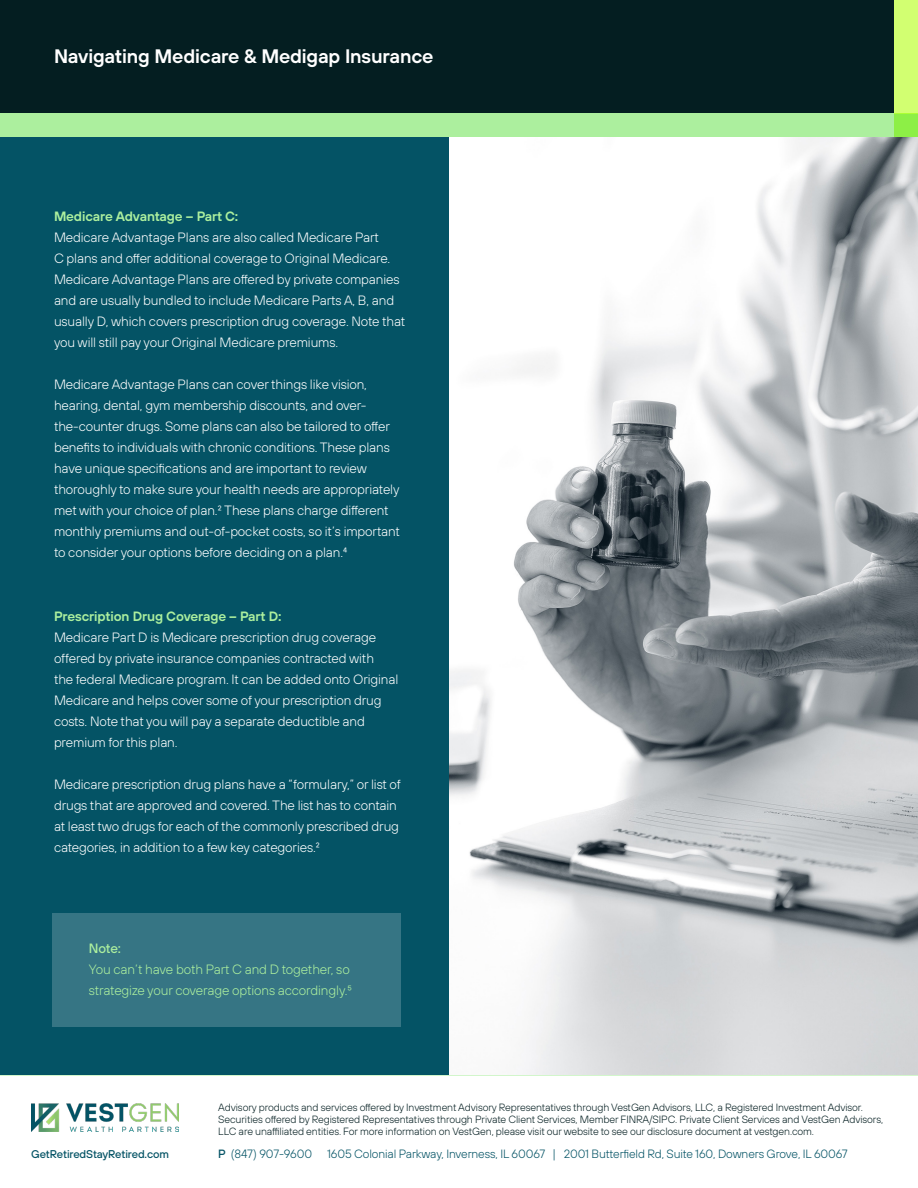
<style>
.page{position:relative;width:918px;height:1188px;background:#fff}
.page>*{position:absolute;margin:0;border:0;box-sizing:border-box;transform-origin:0 0}
.t1{font:19.5px "TT Hoves Pro Dm Bd";letter-spacing:-.01em;color:#fff}
.Body_VestGen{font:300 13.5px/21px "TT Hoves Pro";letter-spacing:-.01em;color:#fff}
.Body_VestGen-2{font:300 13.5px/21px "TT Hoves Pro";letter-spacing:-.01em;color:#acef9e}
.Body_VestGen-3{font:13.5px "TT Hoves Pro Dm Bd";letter-spacing:-.01em;color:#acef9e}
.Body_Medium_-_Left{font:500 13.5px "TT Hoves Pro";color:#acef9e}
.t2{font:300 12px "TT Hoves Pro";letter-spacing:-.01em;color:#045365}
.t3{font:500 11.25px "TT Hoves Pro";letter-spacing:-.01em;color:#045365}
.t4{font:300 10.5px/12px "TT Hoves Pro";letter-spacing:-.01em;color:#041e21}
.s1{font-weight:500}
</style>
<div class="page">
<div style="left:0;top:0;width:918px;height:136px;background:#041e21"></div>
<div style="left:0;top:113px;width:918px;height:24px;background:#acef9e"></div>
<div style="left:894px;top:0;width:24px;height:114px;background:#d2ff71"></div>
<div style="left:894px;top:113px;width:24px;height:24px;background:#8def46"></div>
<img style="left:31px;top:1103px;width:147px;height:28px">
<hr style="left:0;top:1075px;width:918px;height:1px;background:#acef9e">
<img style="left:448px;top:137px;width:470px;height:937px">
<div style="left:0;top:137px;width:448px;height:937px;background:#045365"></div>
<div style="left:52px;top:914px;width:349px;height:114px;background:#367584"></div>
<h1 class="t1" style="left:54px;top:42px;width:381px">Navigating Medicare &amp; Medigap Insurance</h1>
<p class="Body_VestGen-3" style="left:54px;top:206px;width:186px">Medicare Advantage – Part C:</p>
<p class="Body_VestGen" style="left:54px;top:227px;width:347px">Medicare Advantage Plans are also called Medicare Part<br>C plans and offer additional coverage to Original Medicare.<br>Medicare Advantage Plans are offered by private companies</p>
<p class="Body_VestGen" style="left:54px;top:290px;width:353px">and are usually bundled to include Medicare Parts A, B, and usually D, which covers prescription drug coverage. Note that you will still pay your Original Medicare premiums.</p>
<p class="Body_VestGen" style="left:54px;top:374px;width:348px">Medicare Advantage Plans can cover things like vision, hearing, dental, gym membership discounts, and over&shy;the-counter drugs. Some plans can also be tailored to offer benefits to individuals with chronic conditions. These plans have unique specifications and are important to review thoroughly to make sure your health needs are appropriately met with your choice of plan.2 These plans charge different monthly premiums and out-of-pocket costs, so it’s important to consider your options before deciding on a plan.4</p>
<p class="Body_VestGen-3" style="left:54px;top:607px;width:229px">Prescription Drug Coverage – Part D:</p>
<p class="Body_VestGen" style="left:54px;top:627px;width:346px">Medicare Part D is Medicare prescription drug coverage offered by private insurance companies contracted with<br>the federal Medicare program. It can be added onto Original Medicare and helps cover some of your prescription drug costs. Note that you will pay a separate deductible and premium for this plan.</p>
<p class="Body_VestGen" style="left:54px;top:774px;width:348px">Medicare prescription drug plans have a “formulary,” or list of drugs that are approved and covered. The list has to contain at least two drugs for each of the commonly prescribed drug categories, in addition to a few key categories.2</p>
<p class="Body_Medium_-_Left" style="left:89px;top:939px;width:34px">Note:</p>
<p class="Body_VestGen-2" style="left:89px;top:959px;width:264px">You can’t have both Part C and D together, so strategize your coverage options accordingly.5</p>
<p class="t4" style="left:218px;top:1102px;width:666px">Advisory products and services offered by Investment Advisory Representatives through VestGen Advisors, LLC, a Registered Investment Advisor.<br>Securities offered by Registered Representatives through Private Client Services, Member FINRA/SIPC. Private Client Services and VestGen Advisors,<br>LLC are unaffiliated entities. For more information on VestGen, please visit our website to see our disclosure document at vestgen.com.</p>
<p class="t3" style="left:31px;top:1146px;width:139px">GetRetiredStayRetired.com</p>
<p class="t2" style="left:218px;top:1147px;width:631px"><span class="s1">P</span> (847) 907-9600 1605 Colonial Parkway, Inverness, IL 60067 | 2001 Butterfield Rd, Suite 160, Downers Grove, IL 60067</p>
</div>
